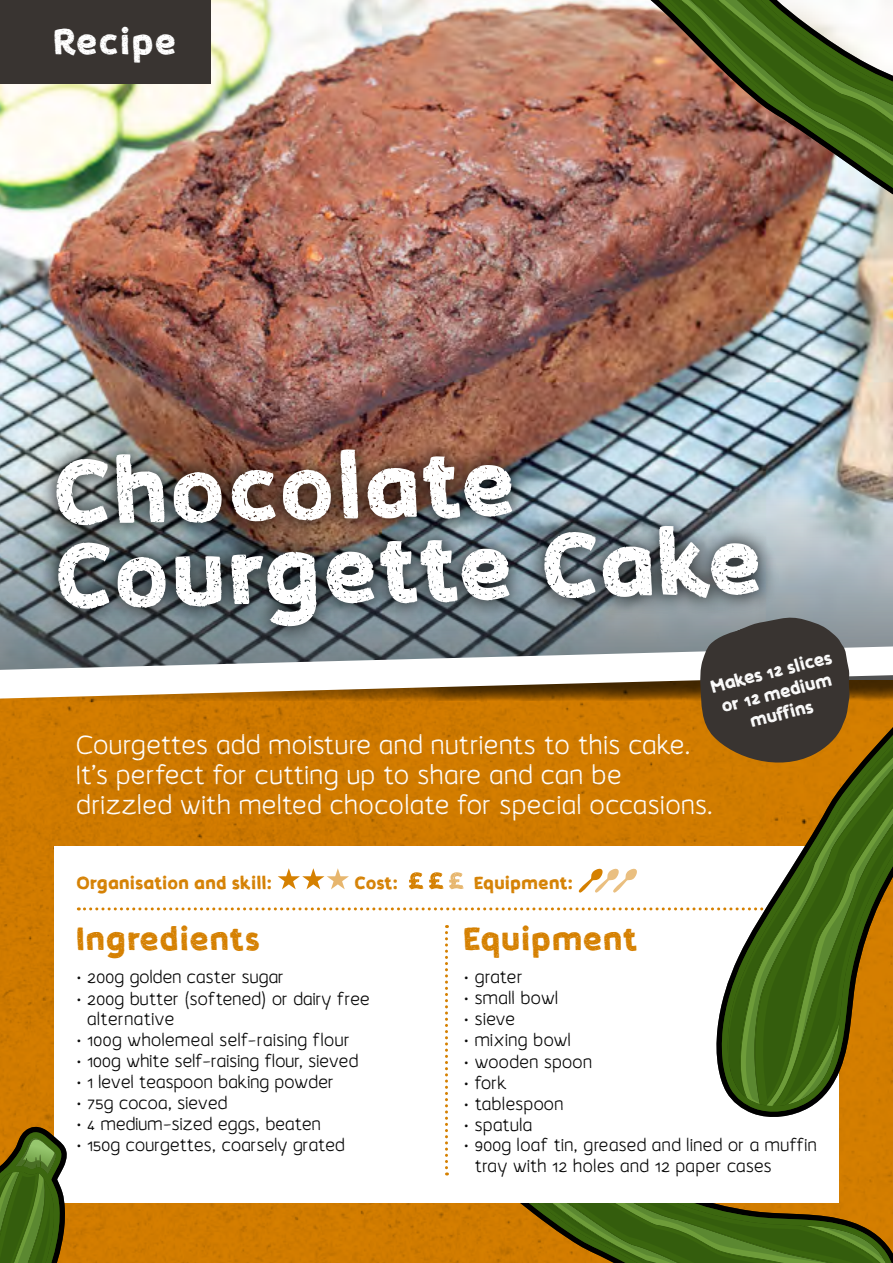
<style>
.page{position:relative;width:893px;height:1263px;background:#fff}
.page>*{position:absolute;margin:0;border:0;box-sizing:border-box;transform-origin:0 0}
.t1{font:700 92.55px/83.2px "Koarawild";color:#fff}
.t2{font:700 36.6px "Koarawild";letter-spacing:.075em;color:#fff}
.t3{font:700 33px "Koarawild";letter-spacing:.07em;color:#d58000}
.t4{font:300 27px/30px "Koarawild";letter-spacing:.065em;color:#fff}
.t5{font:300 18px/20.7px "Koarawild";letter-spacing:.05em;color:#000}
.t6{font:300 18px "Koarawild";letter-spacing:.07em;color:#000}
.t7{font:700 18px "Koarawild";letter-spacing:.06em;color:#d58000}
.t8{font:700 18px/21.6px "Koarawild";color:#fff;text-align:center}
</style>
<div class="page">
<img style="left:75px;top:701px;width:569px;height:145px">
<div style="left:362px;top:757px;width:282px;height:89px;background:#d07b00"></div>
<img style="left:0;top:0;width:568px;height:423px">
<div style="left:0;top:0;width:210px;height:84px;background:#393431"></div>
<svg style="left:278px;top:868px;width:71px;height:21px"></svg>
<svg style="left:409px;top:872px;width:14px;height:17px"></svg>
<svg style="left:429px;top:872px;width:14px;height:17px"></svg>
<svg style="left:449px;top:872px;width:14px;height:17px"></svg>
<svg style="left:579px;top:869px;width:58px;height:24px"></svg>
<svg style="left:75px;top:698px;width:569px;height:3px;background:#b76c00"></svg>
<img style="left:0;top:423px;width:568px;height:189px">
<svg style="left:75px;top:646px;width:569px;height:52px"></svg>
<div style="left:37px;top:430px;width:741px;height:216px;background:#000;opacity:.75"></div>
<svg style="left:644px;top:644px;width:66px;height:202px;background:#c48428"></svg>
<svg style="left:710px;top:622px;width:11px;height:224px;background:#885e22"></svg>
<svg style="left:721px;top:622px;width:172px;height:284px;background:#7a6b36"></svg>
<img style="left:568px;top:343px;width:325px;height:279px">
<img style="left:568px;top:0;width:325px;height:343px">
<img style="left:582px;top:0;width:311px;height:231px">
<svg style="left:0;top:612px;width:75px;height:294px;background:#c38e3f"></svg>
<svg style="left:0;top:906px;width:893px;height:357px"></svg>
<p class="t2" style="left:54px;top:17px;width:123px">Recipe</p>
<p class="t1" style="left:54px;top:449px;width:705px;rotate:-1deg">Chocolate<br>Courgette Cake</p>
<p class="t8" style="left:708px;top:676px;width:125px;rotate:-14deg">Makes 12 slices or 12 medium muffins</p>
<p class="t4" style="left:77px;top:730px;width:637px">Courgettes add moisture and nutrients to this cake.<br>It’s perfect for cutting up to share and can be drizzled with melted chocolate for special occasions.</p>
<p class="t7" style="left:77px;top:871px;width:196px">Organisation and skill:</p>
<p class="t7" style="left:355px;top:871px;width:44px">Cost:</p>
<p class="t7" style="left:475px;top:871px;width:100px">Equipment:</p>
<p class="t3" style="left:77px;top:917px;width:184px">Ingredients</p>
<p class="t5" style="left:77px;top:967px;width:208px">• 200g golden caster sugar</p>
<p class="t5" style="left:88px;top:989px;width:283px;text-indent:-11px">• 200g butter (softened) or dairy free alternative</p>
<p class="t6" style="left:77px;top:1030px;width:274px">• 100g wholemeal self-raising flour</p>
<p class="t5" style="left:77px;top:1051px;width:283px">• 100g white self-raising flour, sieved</p>
<p class="t5" style="left:77px;top:1072px;width:258px">• 1 level teaspoon baking powder</p>
<p class="t5" style="left:77px;top:1093px;width:152px">• 75g cocoa, sieved</p>
<p class="t5" style="left:77px;top:1114px;width:245px">• 4 medium-sized eggs, beaten</p>
<p class="t5" style="left:77px;top:1135px;width:269px">• 150g courgettes, coarsely grated</p>
<p class="t3" style="left:464px;top:917px;width:174px">Equipment</p>
<p class="t5" style="left:464px;top:967px;width:60px">• grater</p>
<p class="t5" style="left:464px;top:988px;width:95px">• small bowl</p>
<p class="t5" style="left:464px;top:1009px;width:52px">• sieve</p>
<p class="t6" style="left:464px;top:1030px;width:108px">• mixing bowl</p>
<p class="t5" style="left:464px;top:1051px;width:129px">• wooden spoon</p>
<p class="t5" style="left:464px;top:1072px;width:44px">• fork</p>
<p class="t5" style="left:464px;top:1093px;width:100px">• tablespoon</p>
<p class="t5" style="left:464px;top:1114px;width:69px">• spatula</p>
<p class="t5" style="left:475px;top:1135px;width:343px;text-indent:-11px">• 900g loaf tin, greased and lined or a muffin tray with 12 holes and 12 paper cases</p>
</div>
